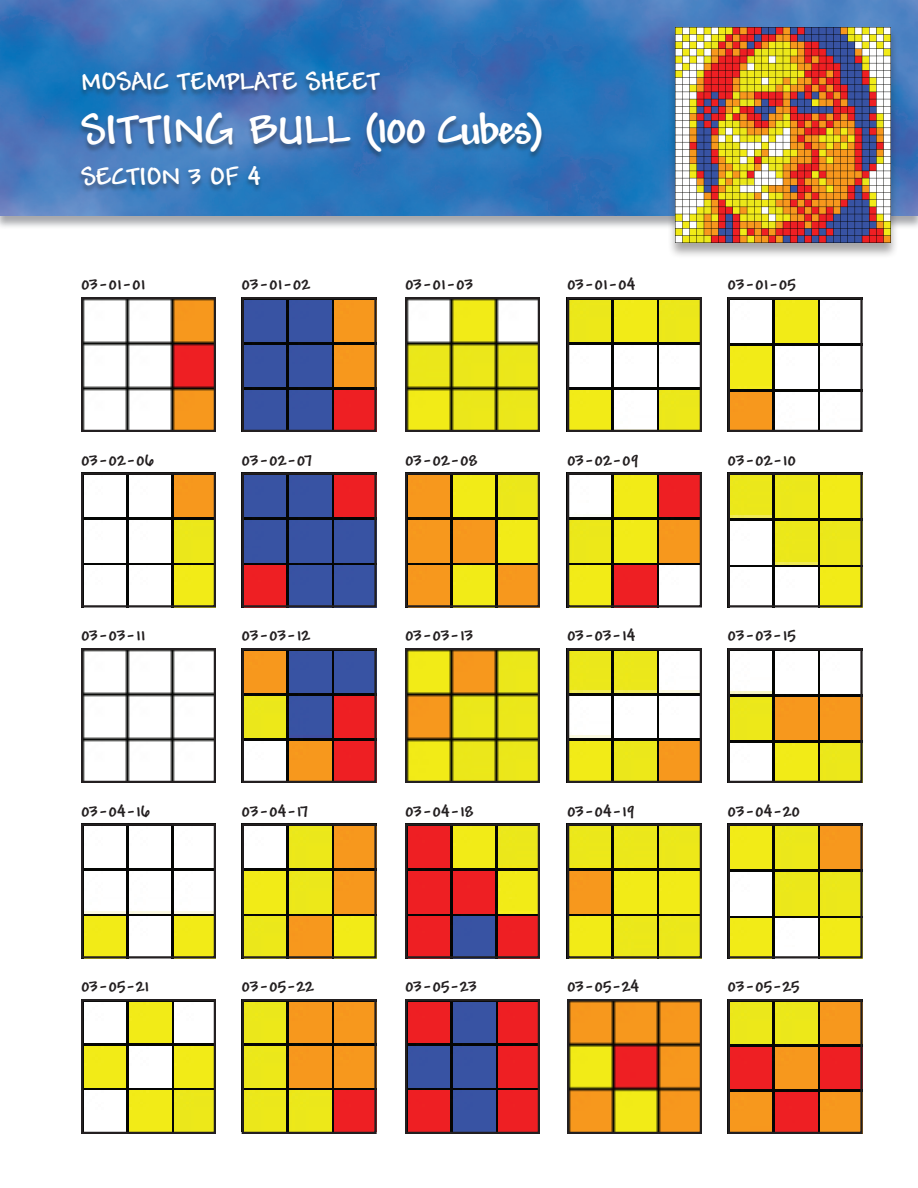
<style>
.page{position:relative;width:918px;height:1188px;background:#fff}
.page>*{position:absolute;margin:0;border:0;box-sizing:border-box;transform-origin:0 0}
.t1{font:700 45px "Andy";letter-spacing:-.01em;color:#fff}
.t2{font:700 27px "Andy";color:#fff}
.t3{font:700 18px "Andy";color:#231f20}
</style>
<div class="page">
<img style="left:0;top:0;width:918px;height:1134px">
<div style="left:667px;top:26px;width:238px;height:239px;background:#231f20;opacity:.4"></div>
<img style="left:675px;top:27px;width:216px;height:216px">
<div style="left:77px;top:71px;width:592px;height:106px;background:#231f20;opacity:.4"></div>
<div style="left:77px;top:167px;width:562px;height:45px;background:#231f20;opacity:.4"></div>
<img style="left:84px;top:300px;width:129px;height:129px">
<div style="left:81px;top:297px;width:135px;height:135px;border:2px solid #231f20"></div>
<img style="left:245px;top:300px;width:129px;height:129px">
<div style="left:242px;top:297px;width:135px;height:135px;border:2px solid #231f20"></div>
<img style="left:408px;top:300px;width:129px;height:129px">
<div style="left:405px;top:297px;width:135px;height:135px;border:2px solid #231f20"></div>
<img style="left:570px;top:300px;width:129px;height:129px">
<div style="left:567px;top:297px;width:135px;height:135px;border:2px solid #231f20"></div>
<img style="left:731px;top:300px;width:129px;height:129px">
<div style="left:728px;top:297px;width:135px;height:135px;border:2px solid #231f20"></div>
<img style="left:84px;top:475px;width:129px;height:130px">
<div style="left:81px;top:472px;width:135px;height:136px;border:2px solid #231f20"></div>
<img style="left:245px;top:475px;width:129px;height:130px">
<div style="left:242px;top:472px;width:135px;height:136px;border:2px solid #231f20"></div>
<img style="left:408px;top:475px;width:129px;height:130px">
<div style="left:405px;top:472px;width:135px;height:136px;border:2px solid #231f20"></div>
<img style="left:570px;top:475px;width:129px;height:130px">
<div style="left:567px;top:472px;width:135px;height:136px;border:2px solid #231f20"></div>
<img style="left:731px;top:475px;width:129px;height:130px">
<div style="left:728px;top:472px;width:135px;height:136px;border:2px solid #231f20"></div>
<img style="left:84px;top:651px;width:129px;height:129px">
<div style="left:81px;top:648px;width:135px;height:135px;border:2px solid #231f20"></div>
<img style="left:245px;top:651px;width:129px;height:129px">
<div style="left:242px;top:648px;width:135px;height:135px;border:2px solid #231f20"></div>
<img style="left:408px;top:651px;width:129px;height:129px">
<div style="left:405px;top:648px;width:135px;height:135px;border:2px solid #231f20"></div>
<img style="left:570px;top:651px;width:129px;height:129px">
<div style="left:567px;top:648px;width:135px;height:135px;border:2px solid #231f20"></div>
<img style="left:731px;top:651px;width:129px;height:129px">
<div style="left:728px;top:648px;width:135px;height:135px;border:2px solid #231f20"></div>
<img style="left:81px;top:823px;width:135px;height:132px">
<div style="left:81px;top:824px;width:135px;height:134px;border:2px solid #231f20"></div>
<img style="left:242px;top:823px;width:135px;height:132px">
<div style="left:242px;top:824px;width:135px;height:134px;border:2px solid #231f20"></div>
<img style="left:405px;top:823px;width:135px;height:132px">
<div style="left:405px;top:824px;width:135px;height:134px;border:2px solid #231f20"></div>
<img style="left:567px;top:823px;width:135px;height:132px">
<div style="left:567px;top:824px;width:135px;height:134px;border:2px solid #231f20"></div>
<img style="left:731px;top:827px;width:129px;height:128px">
<div style="left:728px;top:824px;width:135px;height:134px;border:2px solid #231f20"></div>
<img style="left:84px;top:1002px;width:129px;height:129px">
<div style="left:81px;top:999px;width:135px;height:135px;border:2px solid #231f20"></div>
<img style="left:245px;top:1002px;width:129px;height:129px">
<div style="left:242px;top:999px;width:135px;height:135px;border:2px solid #231f20"></div>
<img style="left:408px;top:1002px;width:129px;height:129px">
<div style="left:405px;top:999px;width:135px;height:135px;border:2px solid #231f20"></div>
<img style="left:570px;top:1002px;width:129px;height:129px">
<div style="left:567px;top:999px;width:135px;height:135px;border:2px solid #231f20"></div>
<img style="left:731px;top:1002px;width:129px;height:129px">
<div style="left:728px;top:999px;width:135px;height:135px;border:2px solid #231f20"></div>
<h2 class="t2" style="left:81px;top:67px;width:301px">MOSAIC TEMPLATE SHEET</h2>
<h1 class="t1" style="left:81px;top:105px;width:465px">SITTING BULL (100 Cubes)</h1>
<h2 class="t2" style="left:81px;top:162px;width:181px">SECTION 3 OF 4</h2>
<p class="t3" style="left:81px;top:275px;width:66px">03-01-01</p>
<p class="t3" style="left:242px;top:275px;width:70px">03-01-02</p>
<p class="t3" style="left:405px;top:275px;width:70px">03-01-03</p>
<p class="t3" style="left:567px;top:275px;width:70px">03-01-04</p>
<p class="t3" style="left:728px;top:275px;width:70px">03-01-05</p>
<p class="t3" style="left:81px;top:450px;width:75px">03-02-06</p>
<p class="t3" style="left:242px;top:450px;width:72px">03-02-07</p>
<p class="t3" style="left:405px;top:450px;width:74px">03-02-08</p>
<p class="t3" style="left:567px;top:450px;width:73px">03-02-09</p>
<p class="t3" style="left:728px;top:450px;width:70px">03-02-10</p>
<p class="t3" style="left:81px;top:626px;width:66px">03-03-11</p>
<p class="t3" style="left:242px;top:626px;width:70px">03-03-12</p>
<p class="t3" style="left:405px;top:626px;width:70px">03-03-13</p>
<p class="t3" style="left:567px;top:626px;width:70px">03-03-14</p>
<p class="t3" style="left:728px;top:626px;width:70px">03-03-15</p>
<p class="t3" style="left:81px;top:801px;width:71px">03-04-16</p>
<p class="t3" style="left:242px;top:801px;width:68px">03-04-17</p>
<p class="t3" style="left:405px;top:801px;width:70px">03-04-18</p>
<p class="t3" style="left:567px;top:801px;width:69px">03-04-19</p>
<p class="t3" style="left:728px;top:801px;width:74px">03-04-20</p>
<p class="t3" style="left:81px;top:977px;width:70px">03-05-21</p>
<p class="t3" style="left:242px;top:977px;width:74px">03-05-22</p>
<p class="t3" style="left:405px;top:977px;width:74px">03-05-23</p>
<p class="t3" style="left:567px;top:977px;width:74px">03-05-24</p>
<p class="t3" style="left:728px;top:977px;width:73px">03-05-25</p>
</div>
